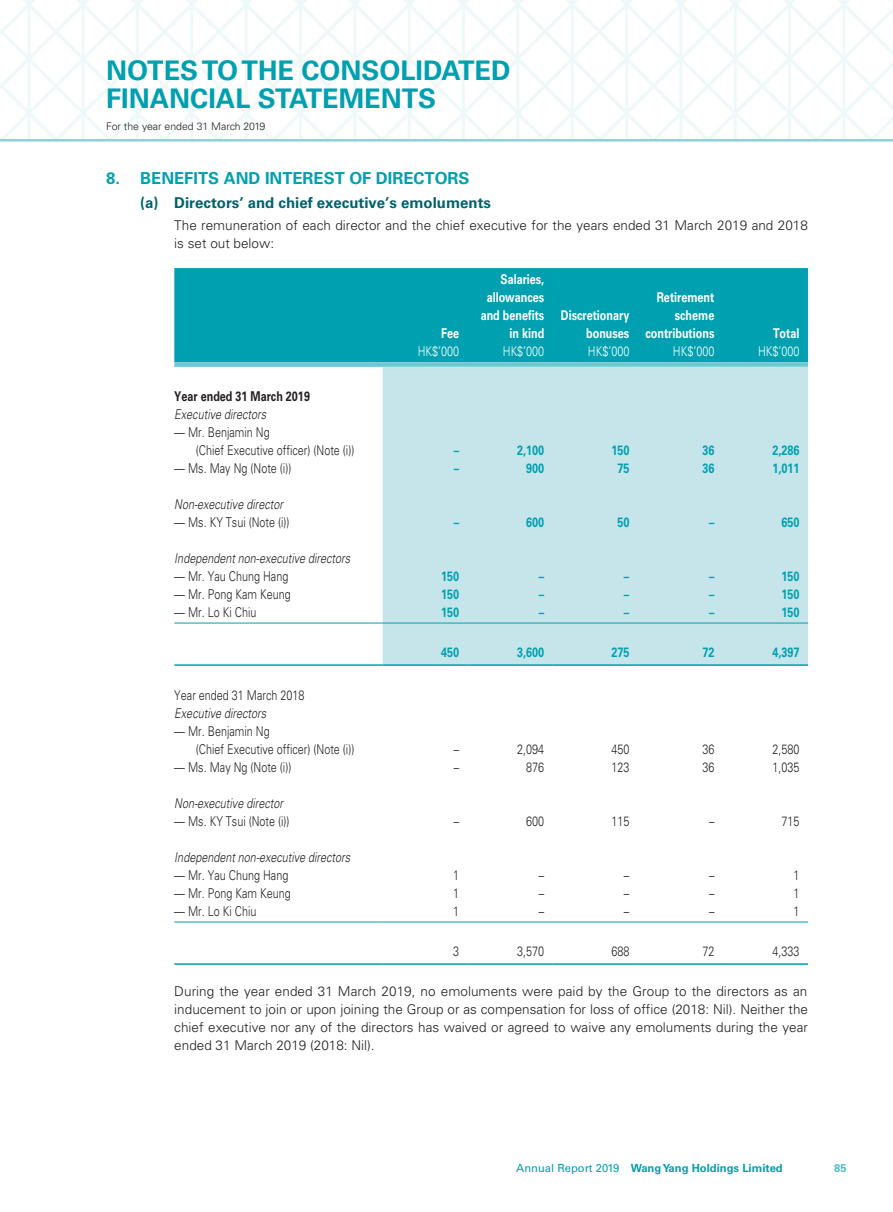
<style>
.page{position:relative;width:893px;height:1212px;background:#fff}
.page>*{position:absolute;margin:0;border:0;box-sizing:border-box;transform-origin:0 0}
.t1{font:700 27px/28.5px "Univers LT Std";color:#00a0b0}
.t2{font:700 16.5px "Univers LT Std";color:#00a0b0}
.t3{font:700 15px "Univers LT Std";color:#00626b}
.t4{font:300 13.5px/18px "Univers LT Std";color:#231f20}
.t5{font:300 13.5px/18px "Univers LT Std";color:#231f20;scale:.8 1}
.t6{font:italic 300 13.5px "Univers LT Std";color:#231f20;scale:.8 1}
.t7{font:700 13.5px/18px "Univers LT Std";color:#fff;text-align:right;scale:.8 1}
.t8{font:700 13.5px "Univers LT Std";color:#00a0b0;scale:.8 1}
.t9{font:300 13.5px "Univers LT Std";color:#fff;scale:.8 1}
.t10{font:700 13.5px "Univers LT Std";color:#231f20;scale:.8 1}
.t11{font:700 11.25px "Univers LT Std";color:#00a0b0}
.t12{font:700 11.25px "Univers LT Std";color:#52bec9}
.t13{font:300 10.5px "Univers LT Std";color:#231f20}
.s1{font-weight:400}
</style>
<div class="page">
<hr style="left:0;top:139px;width:893px;height:3px;background:#8ed1d9">
<div style="left:174px;top:268px;width:634px;height:94px;background:#00a0b0"></div>
<svg style="left:174px;top:362px;width:634px;height:5px;background:#79cad3"></svg>
<div style="left:383px;top:367px;width:425px;height:297px;background:#c5e5ea"></div>
<hr style="left:174px;top:623px;width:209px;height:1px;background:#00a0b0">
<hr style="left:383px;top:623px;width:85px;height:1px;background:#00a0b0">
<hr style="left:468px;top:623px;width:85px;height:1px;background:#00a0b0">
<hr style="left:553px;top:623px;width:85px;height:1px;background:#00a0b0">
<hr style="left:638px;top:623px;width:85px;height:1px;background:#00a0b0">
<hr style="left:723px;top:623px;width:85px;height:1px;background:#00a0b0">
<hr style="left:174px;top:664px;width:209px;height:2px;background:#00a0b0">
<hr style="left:383px;top:664px;width:85px;height:2px;background:#00a0b0">
<hr style="left:468px;top:664px;width:85px;height:2px;background:#00a0b0">
<hr style="left:553px;top:664px;width:85px;height:2px;background:#00a0b0">
<hr style="left:638px;top:664px;width:85px;height:2px;background:#00a0b0">
<hr style="left:723px;top:664px;width:85px;height:2px;background:#00a0b0">
<hr style="left:174px;top:921px;width:209px;height:1px;background:#00a0b0">
<hr style="left:383px;top:921px;width:85px;height:1px;background:#00a0b0">
<hr style="left:468px;top:921px;width:85px;height:1px;background:#00a0b0">
<hr style="left:553px;top:921px;width:85px;height:1px;background:#00a0b0">
<hr style="left:638px;top:921px;width:85px;height:1px;background:#00a0b0">
<hr style="left:723px;top:921px;width:85px;height:1px;background:#00a0b0">
<hr style="left:174px;top:963px;width:209px;height:2px;background:#00a0b0">
<hr style="left:383px;top:963px;width:85px;height:2px;background:#00a0b0">
<hr style="left:468px;top:963px;width:85px;height:2px;background:#00a0b0">
<hr style="left:553px;top:963px;width:85px;height:2px;background:#00a0b0">
<hr style="left:638px;top:963px;width:85px;height:2px;background:#00a0b0">
<hr style="left:723px;top:963px;width:85px;height:2px;background:#00a0b0">
<h1 class="t1" style="left:106px;top:56px;width:406px">NOTES TO THE CONSOLIDATED<br>FINANCIAL STATEMENTS</h1>
<p class="t13" style="left:106px;top:120px;width:161px">For the year ended 31 March 2019</p>
<p class="t2" style="left:106px;top:168px;width:365px">8. BENEFITS AND INTEREST OF DIRECTORS</p>
<p class="t3" style="left:140px;top:193px;width:352px">(a) Directors’ and chief executive’s emoluments</p>
<p class="t4" style="left:174px;top:216px;width:635px">The remuneration of each director and the chief executive for the years ended 31 March 2019 and 2018 is set out below:</p>
<p class="t7" style="left:441px;top:324px;width:24px">Fee</p>
<p class="t7" style="left:481px;top:270px;width:81px">Salaries, allowances and benefits in kind</p>
<p class="t7" style="left:561px;top:306px;width:87px">Discretionary bonuses</p>
<p class="t7" style="left:645px;top:288px;width:88px">Retirement scheme contributions</p>
<p class="t7" style="left:773px;top:324px;width:35px">Total</p>
<p class="t10" style="left:174px;top:388px;width:171px">Year ended 31 March 2019</p>
<p class="t6" style="left:174px;top:406px;width:116px">Executive directors</p>
<p class="t5" style="left:196px;top:423px;width:200px;text-indent:-22px">— Mr. Benjamin Ng<br>(Chief Executive officer) (Note (i))</p>
<p class="t9" style="left:418px;top:343px;width:53px">HK$’000</p>
<p class="t9" style="left:503px;top:343px;width:53px">HK$’000</p>
<p class="t9" style="left:588px;top:343px;width:53px">HK$’000</p>
<p class="t9" style="left:673px;top:343px;width:53px">HK$’000</p>
<p class="t9" style="left:758px;top:343px;width:53px">HK$’000</p>
<p class="t8" style="left:454px;top:442px;width:8px">–</p>
<p class="t8" style="left:517px;top:442px;width:35px">2,100</p>
<p class="t8" style="left:611px;top:442px;width:24px">150</p>
<p class="t8" style="left:702px;top:442px;width:17px">36</p>
<p class="t8" style="left:772px;top:442px;width:35px">2,286</p>
<p class="t5" style="left:174px;top:459px;width:148px">— Ms. May Ng (Note (i))</p>
<p class="t8" style="left:454px;top:460px;width:8px">–</p>
<p class="t8" style="left:526px;top:460px;width:24px">900</p>
<p class="t8" style="left:617px;top:460px;width:17px">75</p>
<p class="t8" style="left:702px;top:460px;width:17px">36</p>
<p class="t8" style="left:772px;top:460px;width:35px">1,011</p>
<p class="t6" style="left:174px;top:496px;width:137px">Non-executive director</p>
<p class="t5" style="left:174px;top:513px;width:146px">— Ms. KY Tsui (Note (i))</p>
<p class="t8" style="left:454px;top:514px;width:8px">–</p>
<p class="t8" style="left:526px;top:514px;width:24px">600</p>
<p class="t8" style="left:617px;top:514px;width:17px">50</p>
<p class="t8" style="left:709px;top:514px;width:8px">–</p>
<p class="t8" style="left:781px;top:514px;width:24px">650</p>
<p class="t6" style="left:174px;top:550px;width:221px">Independent non-executive directors</p>
<p class="t5" style="left:174px;top:567px;width:144px">— Mr. Yau Chung Hang</p>
<p class="t8" style="left:441px;top:568px;width:24px">150</p>
<p class="t8" style="left:539px;top:568px;width:8px">–</p>
<p class="t8" style="left:624px;top:568px;width:8px">–</p>
<p class="t8" style="left:709px;top:568px;width:8px">–</p>
<p class="t8" style="left:781px;top:568px;width:24px">150</p>
<p class="t5" style="left:174px;top:585px;width:147px">— Mr. Pong Kam Keung</p>
<p class="t8" style="left:441px;top:586px;width:24px">150</p>
<p class="t8" style="left:539px;top:586px;width:8px">–</p>
<p class="t8" style="left:624px;top:586px;width:8px">–</p>
<p class="t8" style="left:709px;top:586px;width:8px">–</p>
<p class="t8" style="left:781px;top:586px;width:24px">150</p>
<p class="t5" style="left:174px;top:603px;width:104px">— Mr. Lo Ki Chiu</p>
<p class="t8" style="left:441px;top:604px;width:24px">150</p>
<p class="t8" style="left:539px;top:604px;width:8px">–</p>
<p class="t8" style="left:624px;top:604px;width:8px">–</p>
<p class="t8" style="left:709px;top:604px;width:8px">–</p>
<p class="t8" style="left:781px;top:604px;width:24px">150</p>
<p class="t8" style="left:441px;top:644px;width:24px">450</p>
<p class="t8" style="left:517px;top:644px;width:35px">3,600</p>
<p class="t8" style="left:611px;top:644px;width:24px">275</p>
<p class="t8" style="left:702px;top:644px;width:17px">72</p>
<p class="t8" style="left:772px;top:644px;width:35px">4,397</p>
<p class="t5" style="left:174px;top:686px;width:164px">Year ended 31 March 2018</p>
<p class="t6" style="left:174px;top:704px;width:116px">Executive directors</p>
<p class="t5" style="left:196px;top:722px;width:200px;text-indent:-22px">— Mr. Benjamin Ng<br>(Chief Executive officer) (Note (i))</p>
<p class="t5" style="left:454px;top:740px;width:8px">–</p>
<p class="t5" style="left:517px;top:740px;width:35px">2,094</p>
<p class="t5" style="left:611px;top:740px;width:24px">450</p>
<p class="t5" style="left:702px;top:740px;width:17px">36</p>
<p class="t5" style="left:772px;top:740px;width:35px">2,580</p>
<p class="t5" style="left:174px;top:758px;width:148px">— Ms. May Ng (Note (i))</p>
<p class="t5" style="left:454px;top:758px;width:8px">–</p>
<p class="t5" style="left:526px;top:758px;width:24px">876</p>
<p class="t5" style="left:611px;top:758px;width:24px">123</p>
<p class="t5" style="left:702px;top:758px;width:17px">36</p>
<p class="t5" style="left:772px;top:758px;width:35px">1,035</p>
<p class="t6" style="left:174px;top:794px;width:137px">Non-executive director</p>
<p class="t5" style="left:174px;top:812px;width:146px">— Ms. KY Tsui (Note (i))</p>
<p class="t5" style="left:454px;top:812px;width:8px">–</p>
<p class="t5" style="left:526px;top:812px;width:24px">600</p>
<p class="t5" style="left:611px;top:812px;width:24px">115</p>
<p class="t5" style="left:709px;top:812px;width:8px">–</p>
<p class="t5" style="left:781px;top:812px;width:24px">715</p>
<p class="t6" style="left:174px;top:848px;width:221px">Independent non-executive directors</p>
<p class="t5" style="left:174px;top:866px;width:144px">— Mr. Yau Chung Hang</p>
<p class="t5" style="left:453px;top:866px;width:9px">1</p>
<p class="t5" style="left:539px;top:866px;width:8px">–</p>
<p class="t5" style="left:624px;top:866px;width:8px">–</p>
<p class="t5" style="left:709px;top:866px;width:8px">–</p>
<p class="t5" style="left:793px;top:866px;width:9px">1</p>
<p class="t5" style="left:174px;top:884px;width:147px">— Mr. Pong Kam Keung</p>
<p class="t5" style="left:453px;top:884px;width:9px">1</p>
<p class="t5" style="left:539px;top:884px;width:8px">–</p>
<p class="t5" style="left:624px;top:884px;width:8px">–</p>
<p class="t5" style="left:709px;top:884px;width:8px">–</p>
<p class="t5" style="left:793px;top:884px;width:9px">1</p>
<p class="t5" style="left:174px;top:902px;width:104px">— Mr. Lo Ki Chiu</p>
<p class="t5" style="left:453px;top:902px;width:9px">1</p>
<p class="t5" style="left:539px;top:902px;width:8px">–</p>
<p class="t5" style="left:624px;top:902px;width:8px">–</p>
<p class="t5" style="left:709px;top:902px;width:8px">–</p>
<p class="t5" style="left:793px;top:902px;width:9px">1</p>
<p class="t5" style="left:453px;top:942px;width:9px">3</p>
<p class="t5" style="left:517px;top:942px;width:35px">3,570</p>
<p class="t5" style="left:611px;top:942px;width:24px">688</p>
<p class="t5" style="left:702px;top:942px;width:17px">72</p>
<p class="t5" style="left:772px;top:942px;width:35px">4,333</p>
<p class="t4" style="left:174px;top:982px;width:635px;text-align:justify">During the year ended 31 March 2019, no emoluments were paid by the Group to the directors as an inducement to join or upon joining the Group or as compensation for loss of office (2018: Nil). Neither the chief executive nor any of the directors has waived or agreed to waive any emoluments during the year ended 31 March 2019 (2018: Nil).</p>
<p class="t11" style="left:516px;top:1162px;width:268px"><span class="s1">Annual Report 2019</span> Wang Yang Holdings Limited</p>
<p class="t12" style="left:834px;top:1162px;width:14px">85</p>
</div>
